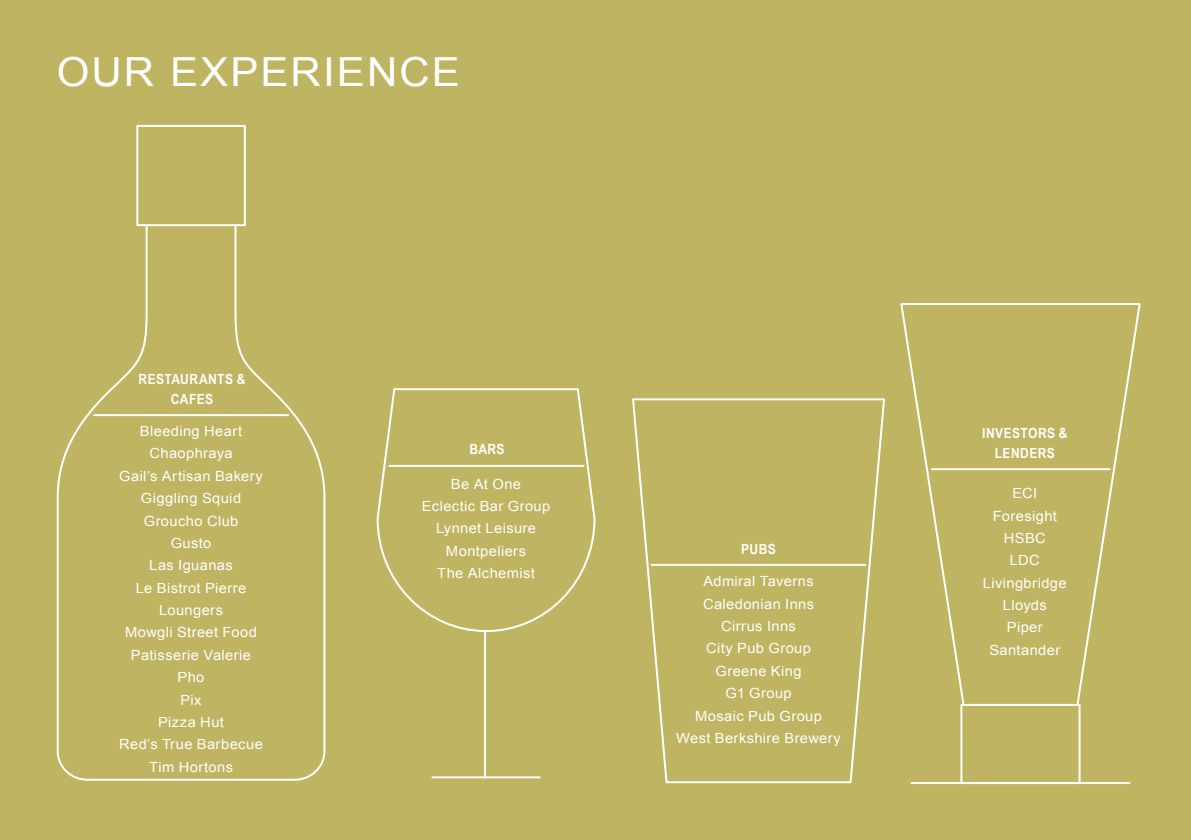
<style>
.page{position:relative;width:1191px;height:840px;background:#fff}
.page>*{position:absolute;margin:0;border:0;box-sizing:border-box;transform-origin:0 0}
.t1{font:40px "Arial";letter-spacing:.05em;color:#fff;scale:1.05 1}
.t2{font:14px/22.4px "Arial";letter-spacing:.025em;color:#fff;text-align:center;scale:1.05 1}
.t3{font:700 14px/20px "Arial Narrow";letter-spacing:.025em;color:#fff;text-align:center;scale:1.05 1}
</style>
<div class="page">
<div style="left:0;top:0;width:1191px;height:839px;background:#beb461"></div>
<hr style="left:57px;top:799px;width:1077px;height:2px;background:#beb461">
<hr style="left:484px;top:631px;width:2px;height:147px;background:#fff">
<hr style="left:432px;top:775px;width:108px;height:2px;background:#fff">
<div style="left:375px;top:387px;width:221px;height:245px;background:#beb461"></div>
<hr style="left:389px;top:464px;width:195px;height:2px;background:#fff">
<div style="left:631px;top:397px;width:255px;height:387px;background:#beb461"></div>
<hr style="left:651px;top:563px;width:215px;height:2px;background:#fff">
<div style="left:56px;top:127px;width:270px;height:654px;background:#beb461"></div>
<div style="left:136px;top:125px;width:110px;height:101px;background:#beb461;border:2px solid #fff"></div>
<hr style="left:93px;top:414px;width:196px;height:2px;background:#fff">
<div style="left:899px;top:301px;width:242px;height:423px;background:#beb461"></div>
<hr style="left:931px;top:468px;width:178px;height:2px;background:#fff">
<div style="left:960px;top:703px;width:120px;height:80px;background:#beb461;border:2px solid #fff"></div>
<hr style="left:911px;top:781px;width:218px;height:2px;background:#fff">
<h1 class="t1" style="left:57px;top:46px;width:385px">OUR EXPERIENCE</h1>
<p class="t3" style="left:138px;top:368px;width:103px">RESTAURANTS &amp;<br>CAFES</p>
<p class="t2" style="left:119px;top:420px;width:138px">Bleeding Heart<br>Chaophraya<br>Gail’s Artisan Bakery<br>Giggling Squid<br>Groucho Club<br>Gusto<br>Las Iguanas<br>Le Bistrot Pierre<br>Loungers<br>Mowgli Street Food<br>Patisserie Valerie<br>Pho<br>Pix<br>Pizza Hut<br>Red’s True Barbecue<br>Tim Hortons</p>
<p class="t3" style="left:469px;top:438px;width:35px">BARS</p>
<p class="t2" style="left:422px;top:472px;width:124px">Be At One<br>Eclectic Bar Group<br>Lynnet Leisure<br>Montpeliers<br>The Alchemist</p>
<p class="t3" style="left:741px;top:538px;width:34px">PUBS</p>
<p class="t2" style="left:676px;top:570px;width:158px">Admiral Taverns<br>Caledonian Inns<br>Cirrus Inns<br>City Pub Group<br>Greene King<br>G1 Group<br>Mosaic Pub Group<br>West Berkshire Brewery</p>
<p class="t3" style="left:982px;top:422px;width:83px">INVESTORS &amp;<br>LENDERS</p>
<p class="t2" style="left:983px;top:482px;width:81px">ECI<br>Foresight<br>HSBC<br>LDC<br>Livingbridge<br>Lloyds<br>Piper<br>Santander</p>
</div>
